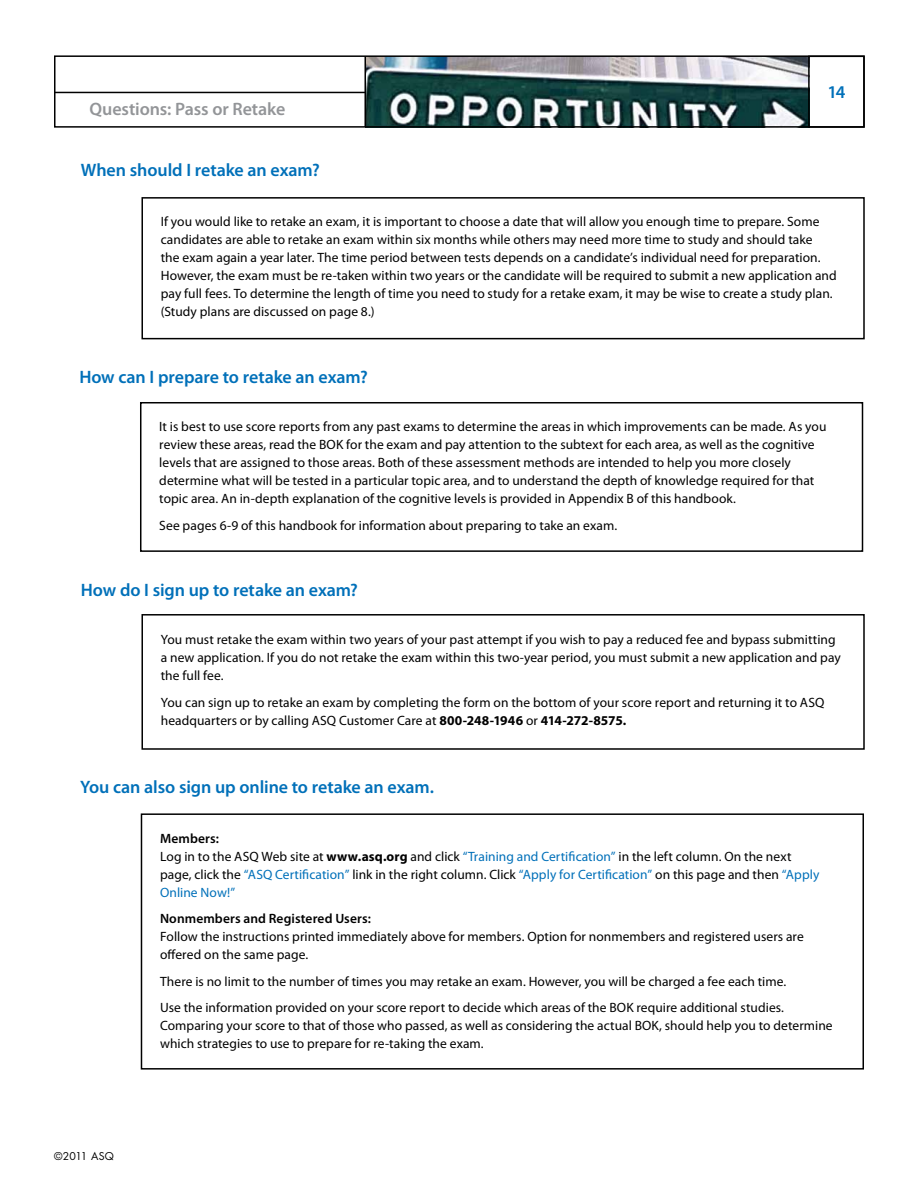
<style>
.page{position:relative;width:918px;height:1188px;background:#fff}
.page>*{position:absolute;margin:0;border:0;box-sizing:border-box;transform-origin:0 0}
.t1{font:600 18px "Myriad Pro";letter-spacing:-.005em;color:#0070b9}
.t2{font:600 18px "Myriad Pro";letter-spacing:-.005em;color:#939598}
.t3{font:13.5px/18px "Myriad Pro";letter-spacing:.005em;color:#000}
.t4{font:600 13.5px "Myriad Pro";letter-spacing:.01em;color:#000}
.t5{font:10.5px "Futura";letter-spacing:.015em;color:#000}
.s1{font-weight:700}
.s2{font-weight:600}
.s3{color:#0070b9}
</style>
<div class="page">
<img style="left:366px;top:58px;width:442px;height:67px">
<div style="left:54px;top:55px;width:811px;height:73px;border:2px solid #000"></div>
<hr style="left:364px;top:56px;width:2px;height:71px;background:#000">
<hr style="left:54px;top:92px;width:311px;height:1px;background:#000">
<div style="left:808px;top:56px;width:57px;height:72px;border:2px solid #000"></div>
<div style="left:140px;top:402px;width:723px;height:150px;border:2px solid #000"></div>
<div style="left:141px;top:813px;width:723px;height:257px;border:2px solid #000"></div>
<div style="left:141px;top:614px;width:724px;height:136px;border:2px solid #000"></div>
<div style="left:141px;top:197px;width:724px;height:142px;border:2px solid #000"></div>
<h1 class="t2" style="left:90px;top:98px;width:197px">Questions: Pass or Retake</h1>
<h1 class="t1" style="left:81px;top:158px;width:240px">When should I retake an exam?</h1>
<h1 class="t1" style="left:827px;top:81px;width:20px">14</h1>
<p class="t3" style="left:161px;top:212px;width:677px">If you would like to retake an exam, it is important to choose a date that will allow you enough time to prepare. Some candidates are able to retake an exam within six months while others may need more time to study and should take<br>the exam again a year later. The time period between tests depends on a candidate’s individual need for preparation.<br>However, the exam must be re-taken within two years or the candidate will be required to submit a new application and pay full fees. To determine the length of time you need to study for a retake exam, it may be wise to create a study plan. (Study plans are discussed on page 8.)</p>
<h1 class="t1" style="left:79px;top:365px;width:290px">How can I prepare to retake an exam?</h1>
<p class="t3" style="left:159px;top:417px;width:669px">It is best to use score reports from any past exams to determine the areas in which improvements can be made. As you review these areas, read the BOK for the exam and pay attention to the subtext for each area, as well as the cognitive levels that are assigned to those areas. Both of these assessment methods are intended to help you more closely determine what will be tested in a particular topic area, and to understand the depth of knowledge required for that topic area. An in-depth explanation of the cognitive levels is provided in Appendix B of this handbook.</p>
<p class="t3" style="left:159px;top:516px;width:459px">See pages 6-9 of this handbook for information about preparing to take an exam.</p>
<h1 class="t1" style="left:81px;top:579px;width:279px">How do I sign up to retake an exam?</h1>
<p class="t3" style="left:161px;top:630px;width:681px">You must retake the exam within two years of your past attempt if you wish to pay a reduced fee and bypass submitting a new application. If you do not retake the exam within this two-year period, you must submit a new application and pay the full fee.</p>
<p class="t3" style="left:161px;top:693px;width:665px">You can sign up to retake an exam by completing the form on the bottom of your score report and returning it to ASQ headquarters or by calling ASQ Customer Care at <span class="s1">800-248-1946</span> or <span class="s1">414-272-8575.</span></p>
<h1 class="t1" style="left:80px;top:776px;width:356px">You can also sign up online to retake an exam.</h1>
<p class="t5" style="left:54px;top:1149px;width:61px">©2011 ASQ</p>
<p class="t3" style="left:160px;top:829px;width:661px"><span class="s2">Members:<br></span>Log in to the ASQ Web site at <span class="s1">www.asq.org</span> and click <span class="s3">“Training and Certification”</span> in the left column. On the next page, click the <span class="s3">“ASQ Certification”</span> link in the right column. Click <span class="s3">“Apply for Certification”</span> on this page and then <span class="s3">“Apply Online Now!”</span></p>
<p class="t4" style="left:160px;top:910px;width:212px">Nonmembers and Registered Users:</p>
<p class="t3" style="left:160px;top:927px;width:645px">Follow the instructions printed immediately above for members. Option for nonmembers and registered users are offered on the same page.</p>
<p class="t3" style="left:160px;top:967px;width:628px;line-height:26.5px">There is no limit to the number of times you may retake an exam. However, you will be charged a fee each time.<br>Use the information provided on your score report to decide which areas of the BOK require additional studies.</p>
<p class="t3" style="left:160px;top:1016px;width:674px">Comparing your score to that of those who passed, as well as considering the actual BOK, should help you to determine which strategies to use to prepare for re-taking the exam.</p>
</div>
